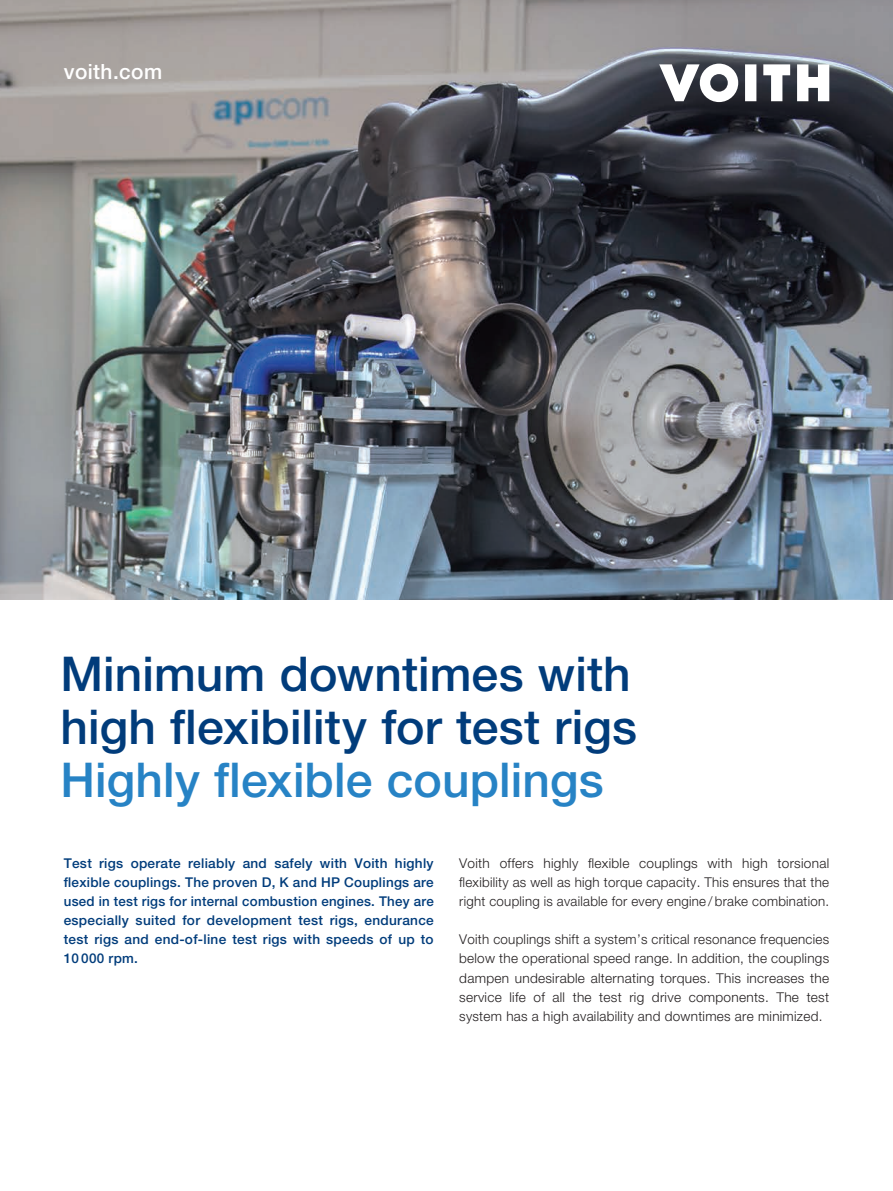
<style>
.page{position:relative;width:893px;height:1191px;background:#fff}
.page>*{position:absolute;margin:0;border:0;box-sizing:border-box;transform-origin:0 0}
.t1{font:500 48px/52.8px "Helvetica Neue LT Pro";color:#013c7b}
.t2{font:500 48px "Helvetica Neue LT Pro";color:#2783c5}
.t3{font:500 21px "Helvetica Neue LT Pro";letter-spacing:.02em;color:#fff}
.t4{font:300 13.5px/19.2px "Helvetica Neue LT Pro";letter-spacing:.02em;color:#231f20;text-align:justify}
.t5{font:500 13.5px/19.2px "Helvetica Neue LT Pro";letter-spacing:.02em;color:#013c7b;text-align:justify}
</style>
<div class="page">
<img style="left:0;top:0;width:893px;height:600px">
<svg style="left:659px;top:64px;width:79px;height:38px"></svg>
<svg style="left:745px;top:64px;width:11px;height:37px"></svg>
<svg style="left:763px;top:64px;width:27px;height:37px"></svg>
<svg style="left:797px;top:64px;width:32px;height:37px"></svg>
<h2 class="t3" style="left:64px;top:59px;width:100px">voith.com</h2>
<h1 class="t1" style="left:60px;top:647px;width:578px">Minimum downtimes with high flexibility for test rigs</h1>
<h1 class="t2" style="left:60px;top:751px;width:545px">Highly flexible couplings</h1>
<p class="t5" style="left:64px;top:853px;width:371px">Test rigs operate reliably and safely with Voith highly flexible couplings. The proven D, K and HP Couplings are used in test rigs for internal combustion engines. They are especially suited for development test rigs, endurance test rigs and end-of-line test rigs with speeds of up to 10 000 rpm.</p>
<p class="t4" style="left:459px;top:853px;width:371px">Voith offers highly flexible couplings with high torsional flexibility as well as high torque capacity. This ensures that the right coupling is available for every engine / brake combination.</p>
<p class="t4" style="left:459px;top:929px;width:371px">Voith couplings shift a system’s critical resonance frequencies below the operational speed range. In addition, the couplings dampen undesirable alternating torques. This increases the service life of all the test rig drive components. The test system has a high availability and downtimes are minimized.</p>
</div>
